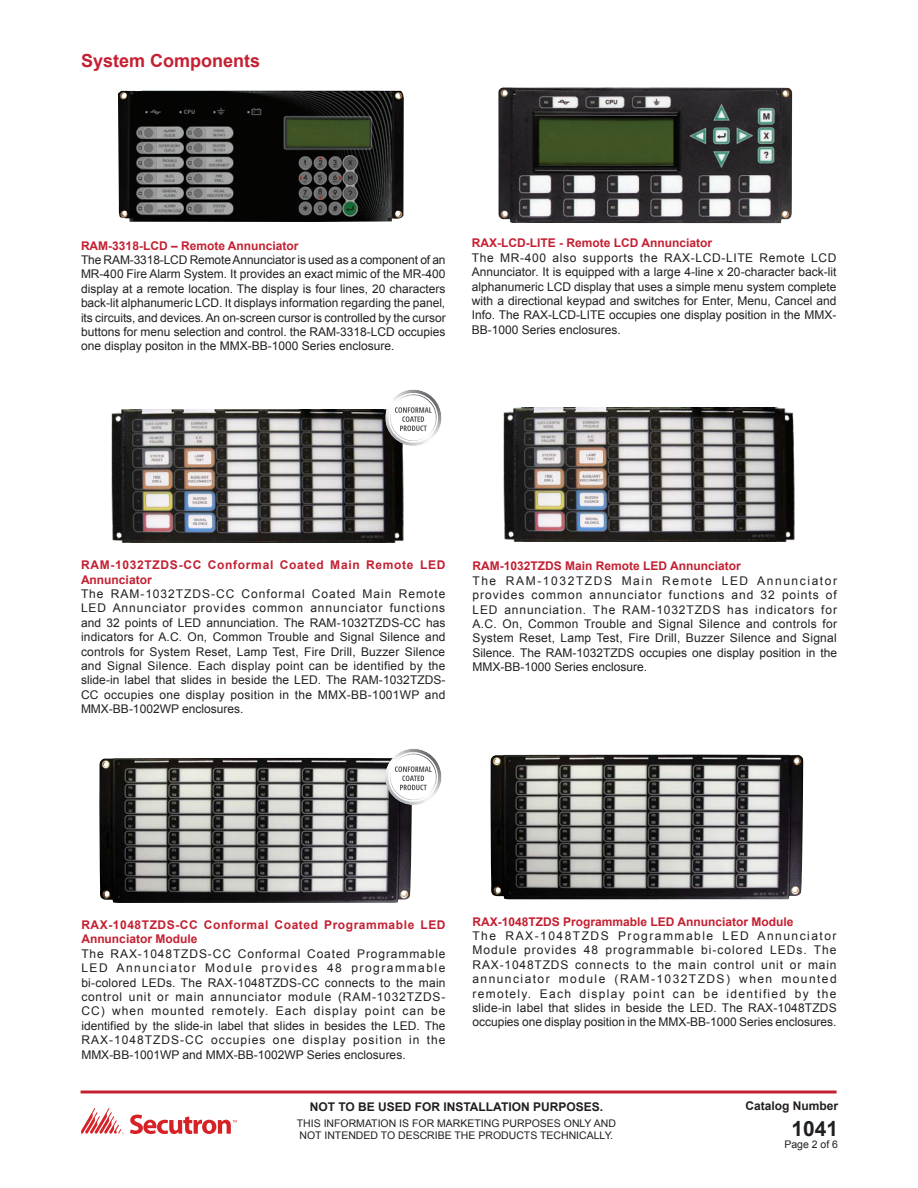
<style>
.page{position:relative;width:918px;height:1188px;background:#fff}
.page>*{position:absolute;margin:0;border:0;box-sizing:border-box;transform-origin:0 0}
.t1{font:700 21px "Arial";color:#231f20}
.t2{font:700 18px "Arial";color:#c42032}
.t3{font:12px/14.4px "Arial";color:#231f20;text-align:justify}
.t4{font:700 12px "Arial";color:#c42032}
.t5{font:700 12px/14.4px "Arial";letter-spacing:.045em;color:#c42032}
.t6{font:700 12px/14.4px "Arial";letter-spacing:.06em;color:#c42032}
.t7{font:700 12px "Arial";color:#231f20}
.t8{font:10.5px/12.6px "Arial";color:#231f20}
</style>
<div class="page">
<hr style="left:81px;top:1090px;width:756px;height:3px;background:#c42032">
<svg style="left:130px;top:1115px;width:107px;height:19px"></svg>
<svg style="left:81px;top:1108px;width:43px;height:26px"></svg>
<img style="left:503px;top:408px;width:292px;height:134px">
<img style="left:111px;top:409px;width:293px;height:134px">
<svg style="left:383px;top:390px;width:59px;height:58px"></svg>
<img style="left:498px;top:87px;width:294px;height:136px">
<img style="left:118px;top:91px;width:286px;height:131px">
<img style="left:490px;top:754px;width:314px;height:145px">
<img style="left:99px;top:758px;width:313px;height:145px">
<svg style="left:383px;top:749px;width:59px;height:59px"></svg>
<h2 class="t2" style="left:81px;top:54px;width:181px">System Components</h2>
<p class="t4" style="left:81px;top:241px;width:219px">RAM-3318-LCD – Remote Annunciator</p>
<p class="t3" style="left:81px;top:254px;width:366px">The RAM-3318-LCD Remote Annunciator is used as a component of an MR-400 Fire Alarm System. It provides an exact mimic of the MR-400 display at a remote location. The display is four lines, 20 characters back-lit alphanumeric LCD. It displays information regarding the panel, its circuits, and devices. An on-screen cursor is controlled by the cursor buttons for menu selection and control. the RAM-3318-LCD occupies one display positon in the MMX-BB-1000 Series enclosure.</p>
<p class="t4" style="left:472px;top:239px;width:242px">RAX-LCD-LITE - Remote LCD Annunciator</p>
<p class="t3" style="left:472px;top:252px;width:366px">The MR-400 also supports the RAX-LCD-LITE Remote LCD Annunciator. It is equipped with a large 4-line x 20-character back-lit alphanumeric LCD display that uses a simple menu system complete with a directional keypad and switches for Enter, Menu, Cancel and Info. The RAX-LCD-LITE occupies one display position in the MMX-BB-1000 Series enclosures.</p>
<p class="t6" style="left:81px;top:559px;width:366px">RAM-1032TZDS-CC Conformal Coated Main Remote LED<br>Annunciator</p>
<p class="t3" style="left:81px;top:588px;width:366px">The RAM-1032TZDS-CC Conformal Coated Main Remote LED Annunciator provides common annunciator functions and 32 points of LED annunciation. The RAM-1032TZDS-CC has indicators for A.C. On, Common Trouble and Signal Silence and controls for System Reset, Lamp Test, Fire Drill, Buzzer Silence and Signal Silence. Each display point can be identified by the slide-in label that slides in beside the LED. The RAM-1032TZDS-CC occupies one display position in the MMX-BB-1001WP and MMX-BB-1002WP enclosures.</p>
<p class="t4" style="left:472px;top:562px;width:270px">RAM-1032TZDS Main Remote LED Annunciator</p>
<p class="t3" style="left:472px;top:574px;width:366px">The RAM-1032TZDS Main Remote LED Annunciator provides common annunciator functions and 32 points of LED annunciation. The RAM-1032TZDS has indicators for A.C. On, Common Trouble and Signal Silence and controls for System Reset, Lamp Test, Fire Drill, Buzzer Silence and Signal Silence. The RAM-1032TZDS occupies one display position in the MMX-BB-1000 Series enclosure.</p>
<p class="t5" style="left:81px;top:919px;width:366px">RAX-1048TZDS-CC Conformal Coated Programmable LED<br>Annunciator Module</p>
<p class="t3" style="left:81px;top:948px;width:366px">The RAX-1048TZDS-CC Conformal Coated Programmable LED Annunciator Module provides 48 programmable bi-colored LEDs. The RAX-1048TZDS-CC connects to the main control unit or main annunciator module (RAM-1032TZDS-CC) when mounted remotely. Each display point can be identified by the slide-in label that slides in besides the LED. The RAX-1048TZDS-CC occupies one display position in the MMX-BB-1001WP and MMX-BB-1002WP Series enclosures.</p>
<p class="t4" style="left:472px;top:917px;width:322px">RAX-1048TZDS Programmable LED Annunciator Module</p>
<p class="t3" style="left:472px;top:930px;width:366px">The RAX-1048TZDS Programmable LED Annunciator Module provides 48 programmable bi-colored LEDs. The RAX-1048TZDS connects to the main control unit or main annunciator module (RAM-1032TZDS) when mounted remotely. Each display point can be identified by the slide-in label that slides in beside the LED. The RAX-1048TZDS occupies one display position in the MMX-BB-1000 Series enclosures.</p>
<p class="t7" style="left:310px;top:1102px;width:295px">NOT TO BE USED FOR INSTALLATION PURPOSES.</p>
<p class="t8" style="left:297px;top:1118px;width:321px">THIS INFORMATION IS FOR MARKETING PURPOSES ONLY AND<br>NOT INTENDED TO DESCRIBE THE PRODUCTS TECHNICALLY.</p>
<p class="t7" style="left:745px;top:1102px;width:94px">Catalog Number</p>
<h1 class="t1" style="left:791px;top:1120px;width:48px">1041</h1>
<p class="t8" style="left:784px;top:1139px;width:55px">Page 2 of 6</p>
</div>
